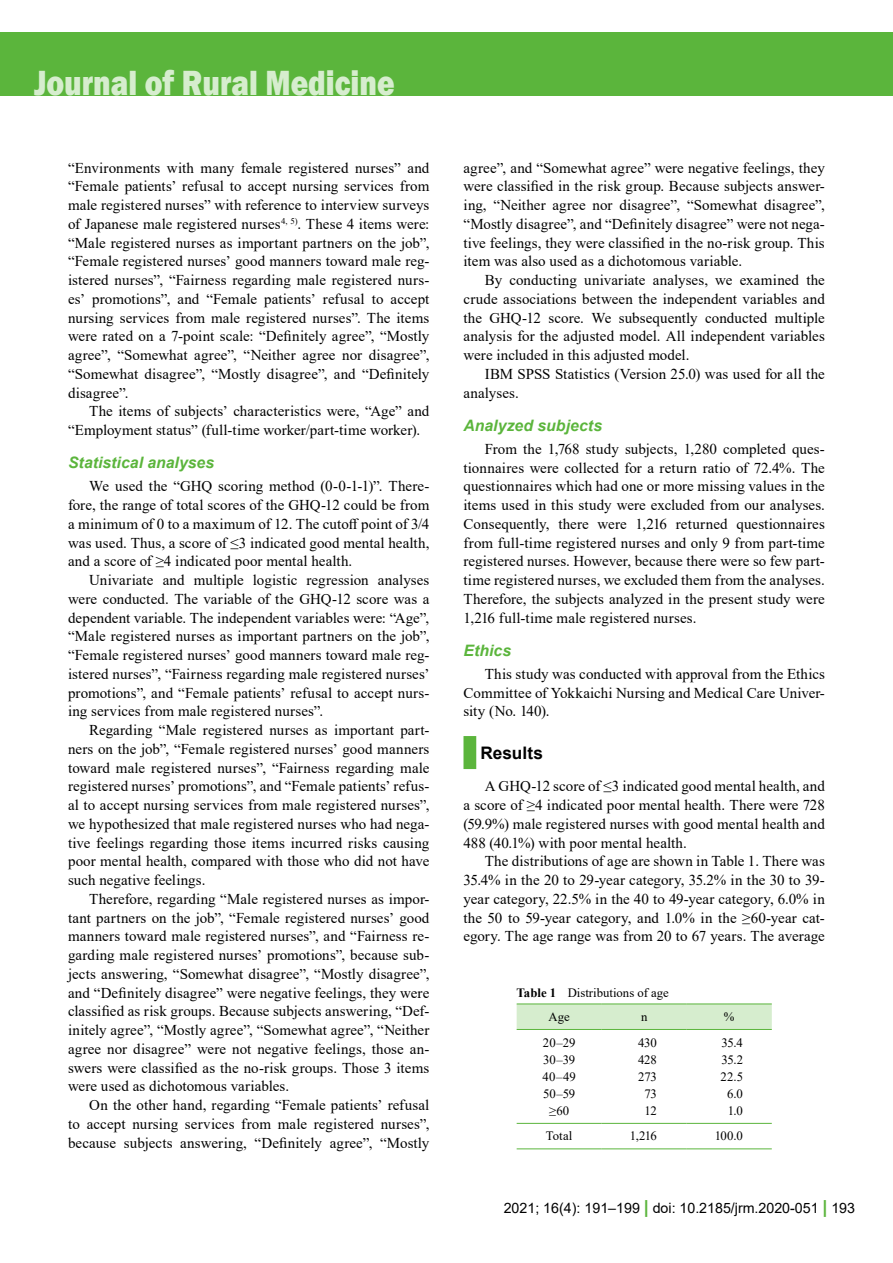
<style>
.page{position:relative;width:893px;height:1263px;background:#fff}
.page>*{position:absolute;margin:0;border:0;box-sizing:border-box;transform-origin:0 0}
.t1{font:800 36px "Franklin Gothic";color:#d6edce;scale:.83 1}
.t2{font:700 17.25px "Arial";color:#000}
.t3{font:italic 700 15.75px "Arial";letter-spacing:.005em;color:#5bb53c}
.t4{font:15px/18.8px "Times New Roman";letter-spacing:.005em;color:#000;text-align:justify}
.t5{font:14.25px "Arial";color:#000}
.t6{font:12.75px/23.7px "Times New Roman";color:#000}
.s1{font-weight:700}
.s2{font-weight:700;font-size:18px;color:#5bb53c}
</style>
<div class="page">
<div style="left:0;top:32px;width:893px;height:64px;background:#5bb53c"></div>
<div style="left:463px;top:736px;width:13px;height:33px;background:#5bb53c"></div>
<div style="left:517px;top:1004px;width:255px;height:25px;background:#d6edce"></div>
<hr style="left:517px;top:1003px;width:85px;height:1px;background:#5bb53c">
<hr style="left:602px;top:1003px;width:85px;height:1px;background:#5bb53c">
<hr style="left:687px;top:1003px;width:85px;height:1px;background:#5bb53c">
<hr style="left:517px;top:1029px;width:85px;height:1px;background:#5bb53c">
<hr style="left:602px;top:1029px;width:85px;height:1px;background:#5bb53c">
<hr style="left:687px;top:1029px;width:85px;height:1px;background:#5bb53c">
<hr style="left:517px;top:1148px;width:85px;height:1px;background:#5bb53c">
<hr style="left:602px;top:1148px;width:85px;height:1px;background:#5bb53c">
<hr style="left:687px;top:1148px;width:85px;height:1px;background:#5bb53c">
<hr style="left:517px;top:1123px;width:85px;height:1px;background:#5bb53c">
<hr style="left:602px;top:1123px;width:85px;height:1px;background:#5bb53c">
<hr style="left:687px;top:1123px;width:85px;height:1px;background:#5bb53c">
<h1 class="t1" style="left:34px;top:59px;width:436px">Journal of Rural Medicine</h1>
<p class="t4" style="left:68px;top:158px;width:363px">“Environments with many female registered nurses” and “Female patients’ refusal to accept nursing services from male registered nurses” with reference to interview surveys of Japanese male registered nurses<sup>4,</sup> <sup>5)</sup>. These 4 items were: “Male registered nurses as important partners on the job”, “Female registered nurses’ good manners toward male reg&shy;istered nurses”, “Fairness regarding male registered nurs&shy;es’ promotions”, and “Female patients’ refusal to accept nursing services from male registered nurses”. The items were rated on a 7-point scale: “Definitely agree”, “Mostly agree”, “Somewhat agree”, “Neither agree nor disagree”, “Somewhat disagree”, “Mostly disagree”, and “Definitely disagree”.</p>
<p class="t4" style="left:68px;top:401px;width:363px;text-indent:21px">The items of subjects’ characteristics were, “Age” and “Employment status” (full-time worker/part-time worker).</p>
<p class="t3" style="left:68px;top:452px;width:148px">Statistical analyses</p>
<p class="t4" style="left:68px;top:476px;width:363px;text-indent:21px">We used the “GHQ scoring method (0-0-1-1)”. There&shy;fore, the range of total scores of the GHQ-12 could be from a minimum of 0 to a maximum of 12. The cutoff point of 3/4 was used. Thus, a score of ≤3 indicated good mental health, and a score of ≥4 indicated poor mental health.</p>
<p class="t4" style="left:68px;top:570px;width:363px;text-indent:21px">Univariate and multiple logistic regression analyses were conducted. The variable of the GHQ-12 score was a dependent variable. The independent variables were: “Age”, “Male registered nurses as important partners on the job”, “Female registered nurses’ good manners toward male reg&shy;istered nurses”, “Fairness regarding male registered nurses’ promotions”, and “Female patients’ refusal to accept nurs&shy;ing services from male registered nurses”.</p>
<p class="t4" style="left:68px;top:720px;width:363px;text-indent:21px">Regarding “Male registered nurses as important part&shy;ners on the job”, “Female registered nurses’ good manners toward male registered nurses”, “Fairness regarding male registered nurses’ promotions”, and “Female patients’ refus&shy;al to accept nursing services from male registered nurses”, we hypothesized that male registered nurses who had nega&shy;tive feelings regarding those items incurred risks causing poor mental health, compared with those who did not have such negative feelings.</p>
<p class="t4" style="left:68px;top:889px;width:363px;text-indent:21px">Therefore, regarding “Male registered nurses as impor&shy;tant partners on the job”, “Female registered nurses’ good manners toward male registered nurses”, and “Fairness re&shy;garding male registered nurses’ promotions”, because sub&shy;jects answering, “Somewhat disagree”, “Mostly disagree”, and “Definitely disagree” were negative feelings, they were classified as risk groups. Because subjects answering, “Def&shy;initely agree”, “Mostly agree”, “Somewhat agree”, “Neither agree nor disagree” were not negative feelings, those an&shy;swers were classified as the no-risk groups. Those 3 items were used as dichotomous variables.</p>
<p class="t4" style="left:68px;top:1095px;width:363px;text-indent:21px">On the other hand, regarding “Female patients’ refusal to accept nursing services from male registered nurses”, because subjects answering, “Definitely agree”, “Mostly</p>
<p class="t4" style="left:463px;top:158px;width:363px">agree”, and “Somewhat agree” were negative feelings, they were classified in the risk group. Because subjects answer&shy;ing, “Neither agree nor disagree”, “Somewhat disagree”, “Mostly disagree”, and “Definitely disagree” were not nega&shy;tive feelings, they were classified in the no-risk group. This item was also used as a dichotomous variable.</p>
<p class="t4" style="left:463px;top:270px;width:363px;text-indent:21px">By conducting univariate analyses, we examined the crude associations between the independent variables and the GHQ-12 score. We subsequently conducted multiple analysis for the adjusted model. All independent variables were included in this adjusted model.</p>
<p class="t4" style="left:463px;top:364px;width:363px;text-indent:21px">IBM SPSS Statistics (Version 25.0) was used for all the analyses.</p>
<p class="t3" style="left:463px;top:414px;width:140px">Analyzed subjects</p>
<p class="t4" style="left:463px;top:439px;width:363px;text-indent:21px">From the 1,768 study subjects, 1,280 completed ques&shy;tionnaires were collected for a return ratio of 72.4%. The questionnaires which had one or more missing values in the items used in this study were excluded from our analyses.<br>Consequently, there were 1,216 returned questionnaires from full-time registered nurses and only 9 from part-time registered nurses. However, because there were so few part&shy;time registered nurses, we excluded them from the analyses.<br>Therefore, the subjects analyzed in the present study were 1,216 full-time male registered nurses.</p>
<p class="t3" style="left:463px;top:639px;width:49px">Ethics</p>
<p class="t4" style="left:463px;top:664px;width:363px;text-indent:21px">This study was conducted with approval from the Ethics Committee of Yokkaichi Nursing and Medical Care Univer&shy;sity (No. 140).</p>
<p class="t2" style="left:480px;top:741px;width:64px">Results</p>
<p class="t4" style="left:463px;top:776px;width:363px;text-indent:21px">A GHQ-12 score of ≤3 indicated good mental health, and a score of ≥4 indicated poor mental health. There were 728 (59.9%) male registered nurses with good mental health and 488 (40.1%) with poor mental health.</p>
<p class="t4" style="left:463px;top:851px;width:363px;text-indent:21px">The distributions of age are shown in Table 1. There was 35.4% in the 20 to 29-year category, 35.2% in the 30 to 39- year category, 22.5% in the 40 to 49-year category, 6.0% in the 50 to 59-year category, and 1.0% in the ≥60-year cat&shy;egory. The age range was from 20 to 67 years. The average</p>
<p class="t6" style="left:548px;top:981px;width:122px;text-indent:-32px"><span class="s1">Table 1</span> Distributions of age<br>Age</p>
<p class="t6" style="left:641px;top:1004px;width:8px">n</p>
<p class="t6" style="left:724px;top:1004px;width:12px">%</p>
<p class="t6" style="left:543px;top:1030px;width:34px">20–29</p>
<p class="t6" style="left:638px;top:1030px;width:20px">430</p>
<p class="t6" style="left:721px;top:1030px;width:23px">35.4</p>
<p class="t6" style="left:543px;top:1047px;width:34px">30–39</p>
<p class="t6" style="left:638px;top:1047px;width:20px">428</p>
<p class="t6" style="left:721px;top:1047px;width:23px">35.2</p>
<p class="t6" style="left:542px;top:1064px;width:35px">40–49</p>
<p class="t6" style="left:638px;top:1064px;width:20px">273</p>
<p class="t6" style="left:721px;top:1064px;width:24px">22.5</p>
<p class="t6" style="left:543px;top:1081px;width:34px">50–59</p>
<p class="t6" style="left:644px;top:1081px;width:14px">73</p>
<p class="t6" style="left:727px;top:1081px;width:17px">6.0</p>
<p class="t6" style="left:549px;top:1098px;width:22px">≥60</p>
<p class="t6" style="left:644px;top:1098px;width:14px">12</p>
<p class="t6" style="left:728px;top:1098px;width:17px">1.0</p>
<p class="t6" style="left:546px;top:1124px;width:28px">Total</p>
<p class="t6" style="left:630px;top:1124px;width:29px">1,216</p>
<p class="t6" style="left:715px;top:1124px;width:30px">100.0</p>
<p class="t5" style="left:504px;top:1198px;width:353px">2021; 16(4): 191–199 <span class="s2">|</span> doi: 10.2185/jrm.2020-051 <span class="s2">|</span> 193</p>
</div>
